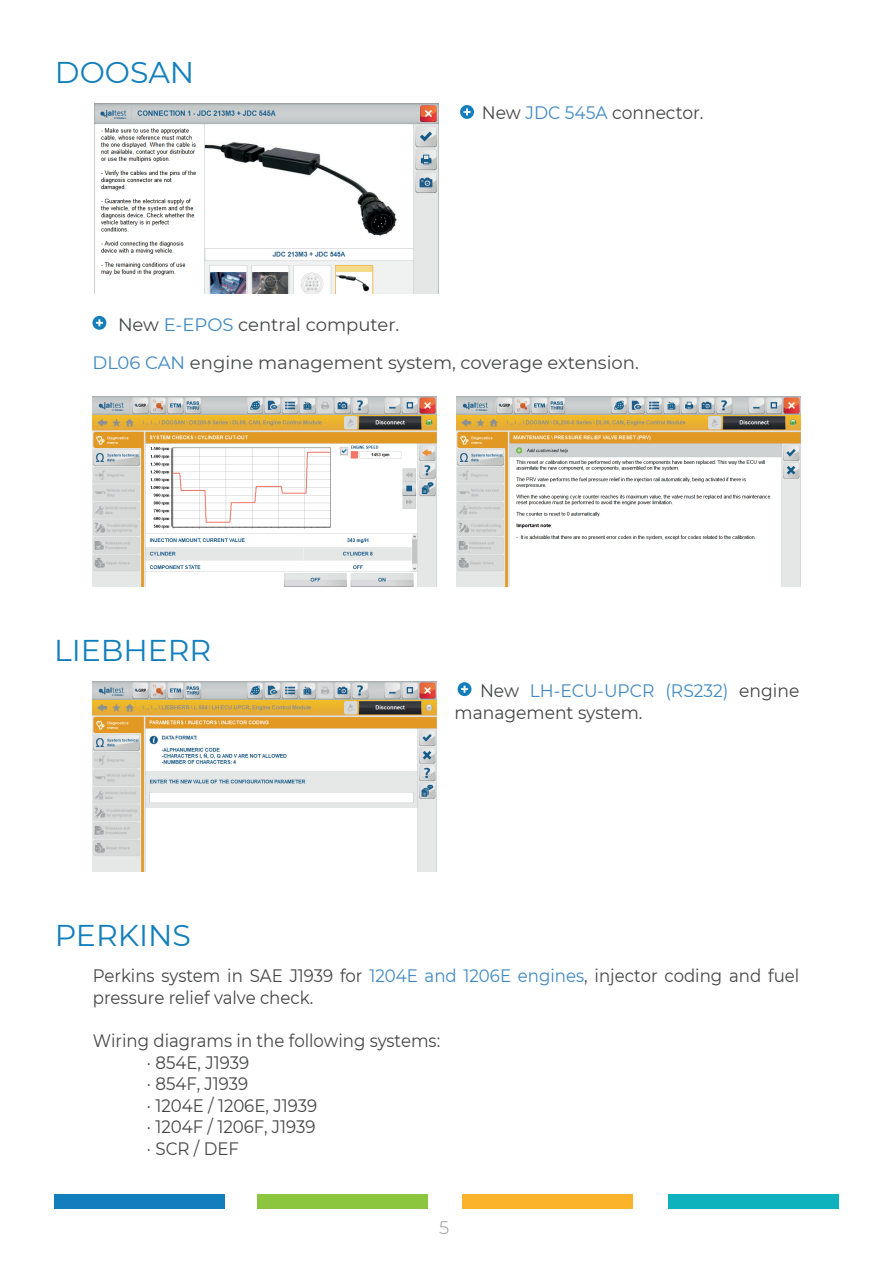
<style>
.page{position:relative;width:893px;height:1263px;background:#fff}
.page>*{position:absolute;margin:0;border:0;box-sizing:border-box;transform-origin:0 0}
.t1{font:30px "Montserrat";color:#127fbc}
.t2{font:18px/21.6px "Montserrat";color:#454647;scale:.92 1}
.t3{font:18px "Montserrat";color:#454647}
.t4{font:18px/21.6px "Montserrat";color:#454647;scale:.95 1}
.t5{font:300 18px "Montserrat";color:#939598}
.s1{color:#4089c2}
</style>
<div class="page">
<div style="left:54px;top:1195px;width:170px;height:14px;background:#127fbc"></div>
<div style="left:669px;top:1195px;width:170px;height:14px;background:#0eb2bc"></div>
<div style="left:257px;top:1195px;width:170px;height:14px;background:#8bc63e"></div>
<div style="left:462px;top:1195px;width:170px;height:14px;background:#fcb32c"></div>
<img style="left:94px;top:103px;width:344px;height:190px">
<svg style="left:460px;top:105px;width:14px;height:14px"></svg>
<svg style="left:92px;top:316px;width:14px;height:14px"></svg>
<img style="left:92px;top:396px;width:344px;height:190px">
<img style="left:456px;top:396px;width:344px;height:190px">
<svg style="left:458px;top:682px;width:13px;height:14px"></svg>
<img style="left:93px;top:681px;width:343px;height:190px">
<p class="t1" style="left:55px;top:52px;width:141px">DOOSAN</p>
<p class="t4" style="left:482px;top:102px;width:235px">New <span class="s1">JDC 545A</span> connector.</p>
<p class="t3" style="left:118px;top:312px;width:283px">New <span class="s1">E-EPOS</span> central computer.</p>
<p class="t3" style="left:92px;top:350px;width:548px"><span class="s1">DL06 CAN</span> engine management system, coverage extension.</p>
<p class="t1" style="left:54px;top:629px;width:159px">LIEBHERR</p>
<p class="t4" style="left:454px;top:679px;width:365px;text-indent:26px">New <span class="s1">LH-ECU-UPCR (RS232)</span> engine management system.</p>
<p class="t1" style="left:55px;top:914px;width:138px">PERKINS</p>
<p class="t2" style="left:93px;top:964px;width:769px">Perkins system in SAE J1939 for <span class="s1">1204E and 1206E engines</span>, injector coding and fuel pressure relief valve check.</p>
<p class="t2" style="left:93px;top:1029px;width:379px">Wiring diagrams in the following systems:</p>
<p class="t2" style="left:147px;top:1051px;width:112px">· 854E, J1939</p>
<p class="t2" style="left:147px;top:1072px;width:111px">· 854F, J1939</p>
<p class="t2" style="left:147px;top:1094px;width:186px">· 1204E / 1206E, J1939</p>
<p class="t2" style="left:147px;top:1115px;width:185px">· 1204F / 1206F, J1939</p>
<p class="t2" style="left:147px;top:1137px;width:102px">· SCR / DEF</p>
<p class="t5" style="left:439px;top:1215px;width:12px">5</p>
</div>
